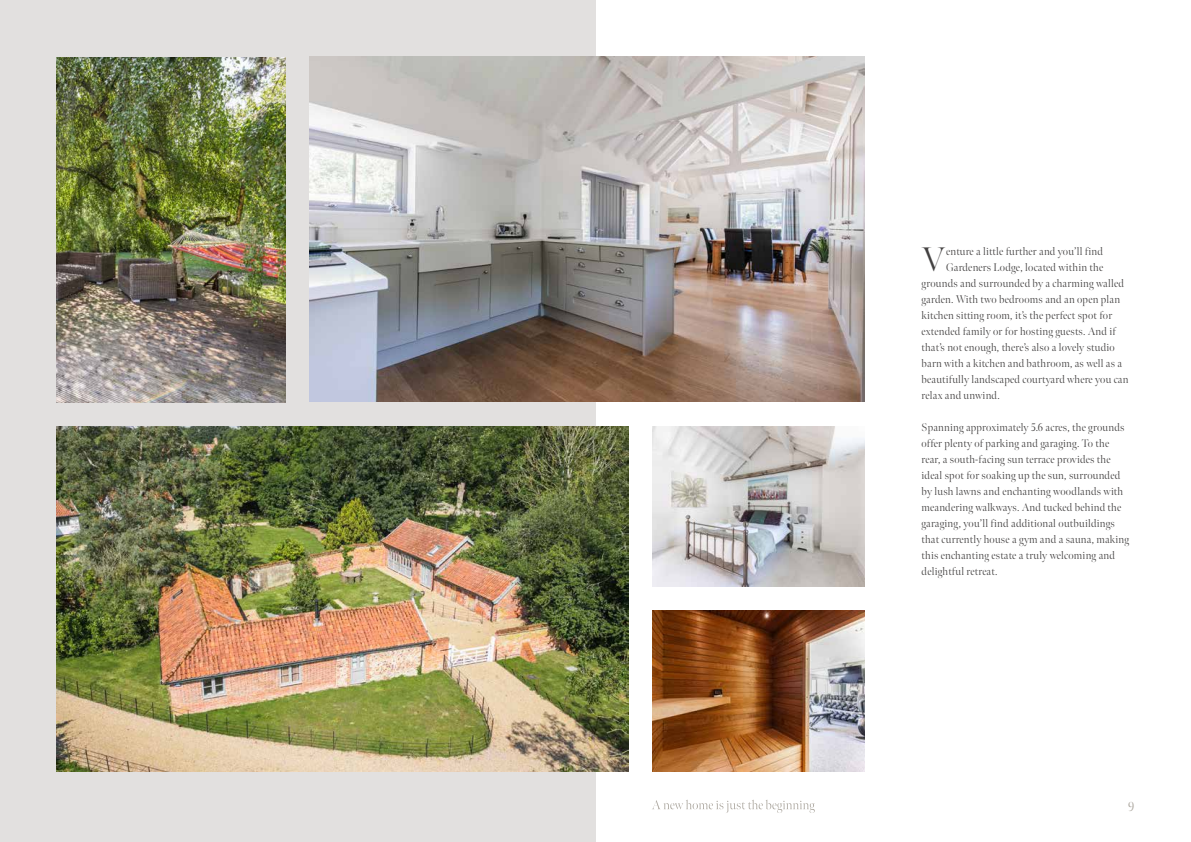
<style>
.page{position:relative;width:1191px;height:842px;background:#fff}
.page>*{position:absolute;margin:0;border:0;box-sizing:border-box;transform-origin:0 0}
.t1{font:300 34px "Meno Banner";color:#434141}
.t2{font:300 13px "Meno Banner";color:#ada8a0}
.t3{font:300 11px/16px "Meno Banner";letter-spacing:.02em;color:#434141}
</style>
<div class="page">
<svg style="left:652px;top:800px;width:162px;height:13px"></svg>
<div style="left:0;top:0;width:595px;height:842px;background:#e2e0df"></div>
<img style="left:310px;top:57px;width:555px;height:345px">
<img style="left:57px;top:57px;width:229px;height:345px">
<img style="left:57px;top:426px;width:571px;height:345px">
<img style="left:652px;top:426px;width:213px;height:161px">
<img style="left:652px;top:611px;width:213px;height:160px">
<h1 class="t1" style="left:921px;top:238px;width:25px">V</h1>
<p class="t3" style="left:946px;top:243px;width:158px">enture a little further and you’ll find</p>
<p class="t3" style="left:946px;top:259px;width:159px">Gardeners Lodge, located within the</p>
<p class="t3" style="left:921px;top:275px;width:204px">grounds and surrounded by a charming walled</p>
<p class="t3" style="left:921px;top:291px;width:200px">garden. With two bedrooms and an open plan</p>
<p class="t3" style="left:921px;top:307px;width:192px">kitchen sitting room, it’s the perfect spot for</p>
<p class="t3" style="left:921px;top:323px;width:196px">extended family or for hosting guests. And if</p>
<p class="t3" style="left:921px;top:339px;width:195px">that’s not enough, there’s also a lovely studio</p>
<p class="t3" style="left:921px;top:355px;width:202px">barn with a kitchen and bathroom, as well as a</p>
<p class="t3" style="left:921px;top:371px;width:208px">beautifully landscaped courtyard where you can</p>
<p class="t3" style="left:921px;top:387px;width:80px">relax and unwind.</p>
<p class="t3" style="left:921px;top:419px;width:209px">Spanning approximately 5.6 acres, the grounds offer plenty of parking and garaging. To the rear, a south-facing sun terrace provides the ideal spot for soaking up the sun, surrounded by lush lawns and enchanting woodlands with meandering walkways. And tucked behind the garaging, you’ll find additional outbuildings that currently house a gym and a sauna, making this enchanting estate a truly welcoming and delightful retreat.</p>
<p class="t2" style="left:1128px;top:798px;width:8px">9</p>
</div>
